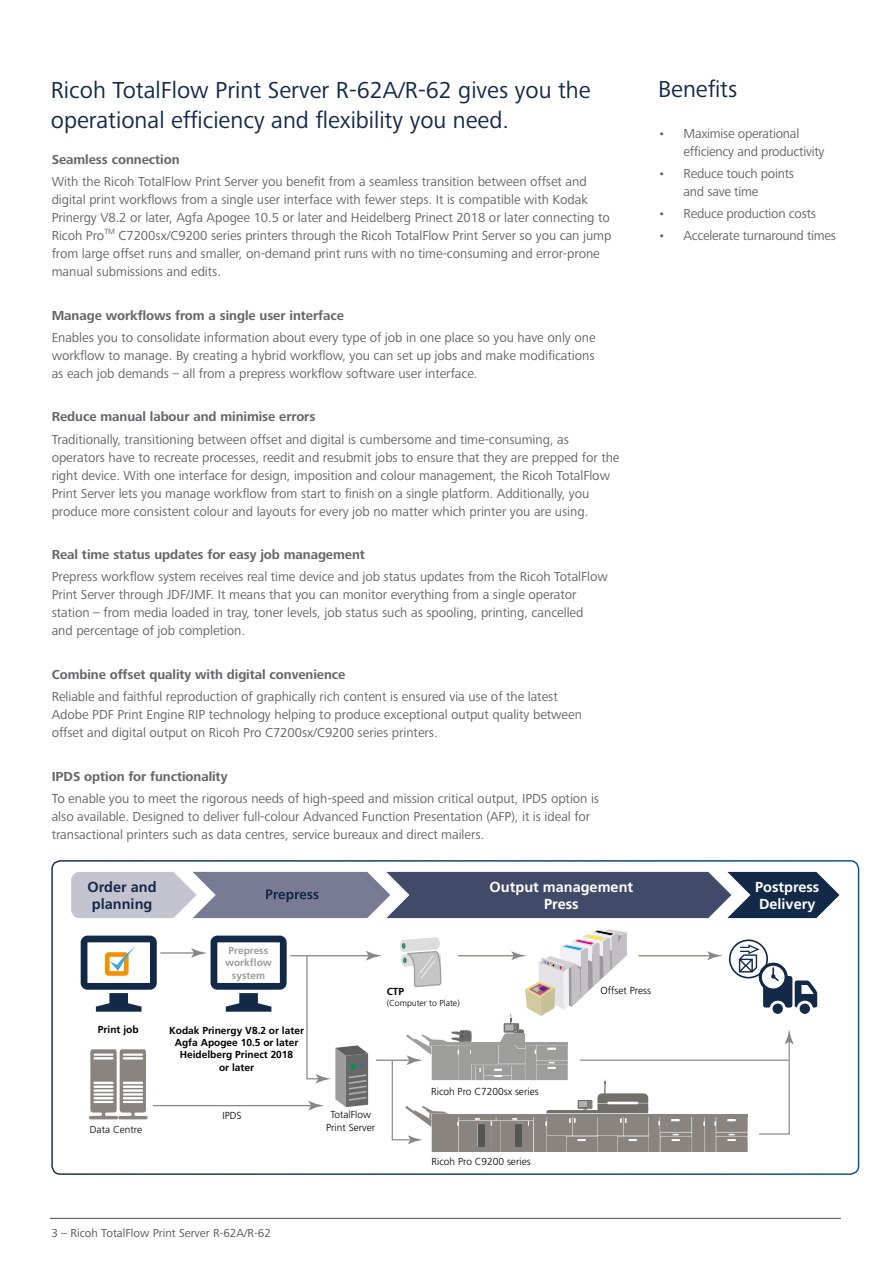
<style>
.page{position:relative;width:893px;height:1263px;background:#fff}
.page>*{position:absolute;margin:0;border:0;box-sizing:border-box;transform-origin:0 0}
.t1{font:24px/30px "Frutiger Next LTW1 G";color:#122948}
.t2{font:700 14.55px/17.4px "Frutiger";color:#fff}
.t3{font:700 14.55px/17.4px "Frutiger";color:#122948}
.t4{font:13.5px/18px "Frutiger Next LTW1 G";letter-spacing:-.005em;color:#65656a}
.t5{font:700 13.5px "Frutiger Next LTW1 G";letter-spacing:-.005em;color:#65656a}
.t6{font:12px "Frutiger Next LTW1 G";color:#575756}
.t7{font:300 10.2px "Frutiger";color:#000}
.t8{font:700 10.2px/12.1px "Frutiger";color:#000;text-align:center}
.t9{font:700 10.2px/12.1px "Frutiger";color:#9d9d9c;text-align:center}
.t10{font:300 8.7px "Frutiger";color:#000}
.t11{font:7.8px "Frutiger Next LTW1 G";color:#65656a}
</style>
<div class="page">
<hr style="left:50px;top:1218px;width:791px;height:1px;background:#4a4a49">
<svg style="left:81px;top:935px;width:76px;height:77px"></svg>
<svg style="left:71px;top:872px;width:768px;height:46px;background:#6b738a"></svg>
<hr style="left:290px;top:955px;width:81px;height:1px;background:#878787">
<hr style="left:153px;top:1105px;width:160px;height:1px;background:#878787">
<hr style="left:376px;top:1059px;width:36px;height:2px;background:#878787">
<hr style="left:160px;top:952px;width:36px;height:2px;background:#878787">
<svg style="left:191px;top:935px;width:96px;height:77px"></svg>
<svg style="left:391px;top:929px;width:426px;height:223px"></svg>
<hr style="left:432px;top:1042px;width:136px;height:2px;background:#9d9d9c">
<svg style="left:306px;top:951px;width:76px;height:159px"></svg>
<svg style="left:89px;top:1049px;width:59px;height:70px"></svg>
<h1 class="t1" style="left:51px;top:75px;width:541px">Ricoh TotalFlow Print Server R-62A/R-62 gives you the operational efficiency and flexibility you need.</h1>
<p class="t5" style="left:52px;top:151px;width:129px">Seamless connection</p>
<p class="t4" style="left:52px;top:173px;width:560px">With the Ricoh TotalFlow Print Server you benefit from a seamless transition between offset and digital print workflows from a single user interface with fewer steps. It is compatible with Kodak Prinergy V8.2 or later, Agfa Apogee 10.5 or later and Heidelberg Prinect 2018 or later connecting to Ricoh Pro</p>
<p class="t11" style="left:104px;top:227px;width:12px">TM</p>
<p class="t4" style="left:52px;top:227px;width:561px;text-indent:67px">C7200sx/C9200 series printers through the Ricoh TotalFlow Print Server so you can jump from large offset runs and smaller, on-demand print runs with no time-consuming and error-prone manual submissions and edits.</p>
<p class="t5" style="left:52px;top:307px;width:294px">Manage workflows from a single user interface</p>
<p class="t4" style="left:52px;top:329px;width:545px;text-align:justify">Enables you to consolidate information about every type of job in one place so you have only one workflow to manage. By creating a hybrid workflow, you can set up jobs and make modifications as each job demands – all from a prepress workflow software user interface.</p>
<p class="t5" style="left:52px;top:409px;width:265px">Reduce manual labour and minimise errors</p>
<p class="t4" style="left:52px;top:430px;width:569px">Traditionally, transitioning between offset and digital is cumbersome and time-consuming, as operators have to recreate processes, reedit and resubmit jobs to ensure that they are prepped for the right device. With one interface for design, imposition and colour management, the Ricoh TotalFlow Print Server lets you manage workflow from start to finish on a single platform. Additionally, you produce more consistent colour and layouts for every job no matter which printer you are using.</p>
<p class="t5" style="left:52px;top:547px;width:315px">Real time status updates for easy job management</p>
<p class="t4" style="left:52px;top:568px;width:558px">Prepress workflow system receives real time device and job status updates from the Ricoh TotalFlow Print Server through JDF/JMF. It means that you can monitor everything from a single operator station – from media loaded in tray, toner levels, job status such as spooling, printing, cancelled and percentage of job completion.</p>
<p class="t5" style="left:52px;top:666px;width:295px">Combine offset quality with digital convenience</p>
<p class="t4" style="left:52px;top:688px;width:532px">Reliable and faithful reproduction of graphically rich content is ensured via use of the latest<br>Adobe PDF Print Engine RIP technology helping to produce exceptional output quality between offset and digital output on Ricoh Pro C7200sx/C9200 series printers.</p>
<p class="t5" style="left:52px;top:768px;width:177px">IPDS option for functionality</p>
<p class="t4" style="left:52px;top:790px;width:549px">To enable you to meet the rigorous needs of high-speed and mission critical output, IPDS option is also available. Designed to deliver full-colour Advanced Function Presentation (AFP), it is ideal for transactional printers such as data centres, service bureaux and direct mailers.</p>
<h1 class="t1" style="left:658px;top:74px;width:81px">Benefits</h1>
<p class="t4" style="left:684px;top:125px;width:143px;text-indent:-26px">• Maximise operational efficiency and productivity</p>
<p class="t4" style="left:684px;top:165px;width:112px;text-indent:-26px">• Reduce touch points and save time</p>
<p class="t4" style="left:658px;top:205px;width:160px">• Reduce production costs</p>
<p class="t4" style="left:658px;top:227px;width:180px">• Accelerate turnaround times</p>
<p class="t3" style="left:88px;top:878px;width:71px">Order and planning</p>
<p class="t2" style="left:490px;top:878px;width:145px;text-align:center">Output management<br>Press</p>
<p class="t8" style="left:98px;top:1023px;width:42px">Print job</p>
<p class="t9" style="left:225px;top:944px;width:48px">Prepress workflow system</p>
<p class="t8" style="left:169px;top:1024px;width:136px">Kodak Prinergy V8.2 or later<br>Agfa Apogee 10.5 or later<br>Heidelberg Prinect 2018<br>or later</p>
<p class="t7" style="left:222px;top:1110px;width:21px">IPDS</p>
<p class="t7" style="left:330px;top:1109px;width:42px">TotalFlow</p>
<p class="t7" style="left:90px;top:1123px;width:54px">Data Centre</p>
<p class="t7" style="left:326px;top:1121px;width:51px">Print Server</p>
<p class="t8" style="left:387px;top:985px;width:19px">CTP</p>
<p class="t10" style="left:387px;top:998px;width:75px">(Computer to Plate)</p>
<p class="t7" style="left:431px;top:1086px;width:109px">Ricoh Pro C7200sx series</p>
<p class="t7" style="left:432px;top:1156px;width:101px">Ricoh Pro C9200 series</p>
<p class="t7" style="left:601px;top:985px;width:52px">Offset Press</p>
<p class="t2" style="left:755px;top:878px;width:66px">Postpress<br>Delivery</p>
<p class="t6" style="left:51px;top:1226px;width:221px">3 – Ricoh TotalFlow Print Server R-62A/R-62</p>
</div>
